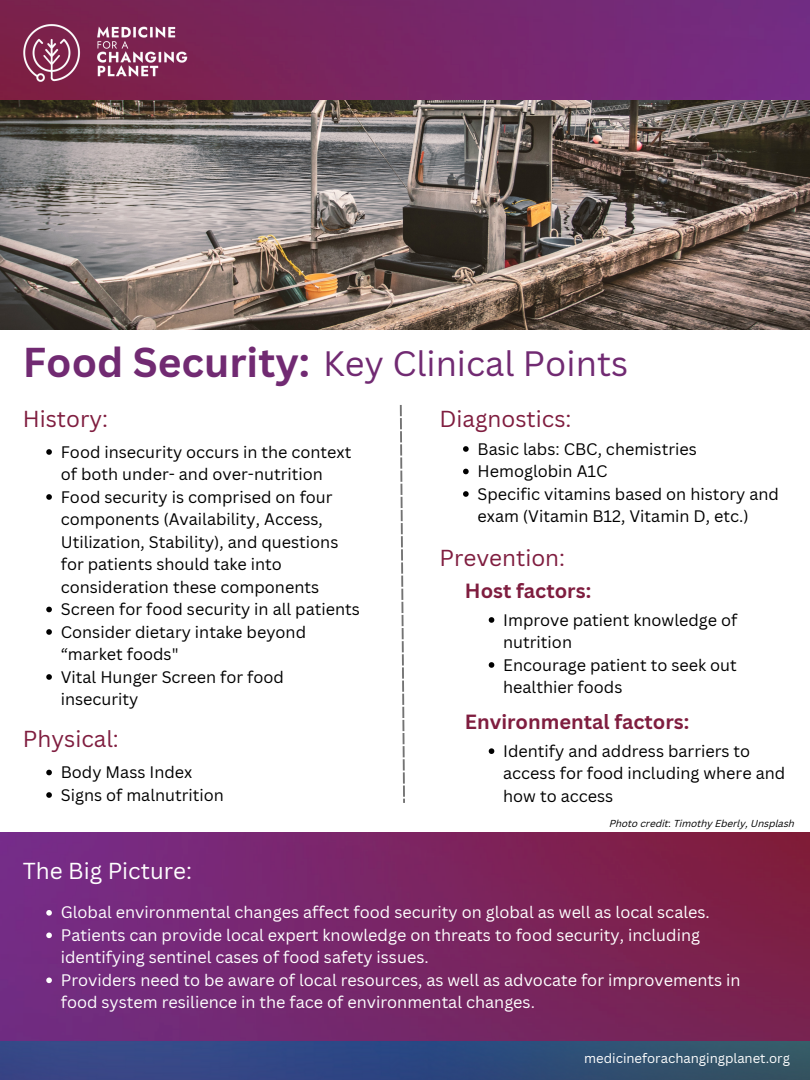
<style>
.page{position:relative;width:810px;height:1080px;background:#fff}
.page>*{position:absolute;margin:0;border:0;box-sizing:border-box;transform-origin:0 0}
.t1{font:700 40.62px "Canva Sans";color:#712a72}
.t2{font:34.38px "Canva Sans";color:#712a72}
.t3{font:22.5px "Canva Sans";color:#7f1d3f}
.t4{font:22.5px "Canva Sans";color:#fff}
.t5{font:700 20px "Canva Sans";color:#7f1d3f}
.t6{font:16.25px/22.5px "Canva Sans";color:#000}
.t7{font:16.25px/22.5px "Canva Sans";color:#fff}
.t8{font:13.12px "Canva Sans";color:#fff}
.t9{font:italic 9.81px "Canva Sans";color:#000}
</style>
<div class="page">
<img style="left:0;top:833px;width:810px;height:209px">
<svg style="left:400px;top:405px;width:5px;height:398px"></svg>
<img style="left:0;top:1042px;width:810px;height:38px">
<img style="left:0;top:0;width:810px;height:329px">
<img style="left:18px;top:18px;width:177px;height:69px">
<svg style="left:46px;top:449px;width:6px;height:6px"></svg>
<svg style="left:46px;top:494px;width:6px;height:6px"></svg>
<svg style="left:46px;top:607px;width:6px;height:5px"></svg>
<svg style="left:46px;top:629px;width:6px;height:6px"></svg>
<svg style="left:46px;top:674px;width:6px;height:6px"></svg>
<svg style="left:46px;top:910px;width:6px;height:6px"></svg>
<svg style="left:46px;top:933px;width:6px;height:5px"></svg>
<svg style="left:46px;top:978px;width:6px;height:5px"></svg>
<svg style="left:463px;top:446px;width:6px;height:6px"></svg>
<svg style="left:463px;top:469px;width:6px;height:5px"></svg>
<svg style="left:463px;top:491px;width:6px;height:6px"></svg>
<svg style="left:46px;top:770px;width:6px;height:5px"></svg>
<svg style="left:46px;top:792px;width:6px;height:6px"></svg>
<svg style="left:489px;top:617px;width:5px;height:6px"></svg>
<svg style="left:489px;top:662px;width:5px;height:6px"></svg>
<svg style="left:489px;top:748px;width:5px;height:6px"></svg>
<p class="t1" style="left:23px;top:333px;width:289px">Food Security:</p>
<p class="t2" style="left:323px;top:339px;width:307px">Key Clinical Points</p>
<p class="t3" style="left:23px;top:403px;width:87px">History:</p>
<p class="t6" style="left:61px;top:440px;width:292px">Food insecurity occurs in the context of both under- and over-nutrition</p>
<p class="t6" style="left:61px;top:485px;width:279px">Food security is comprised on four components (Availability, Access, Utilization, Stability), and questions for patients should take into consideration these components</p>
<p class="t6" style="left:61px;top:598px;width:301px">Screen for food security in all patients</p>
<p class="t6" style="left:61px;top:620px;width:247px">Consider dietary intake beyond “market foods"</p>
<p class="t6" style="left:61px;top:665px;width:225px">Vital Hunger Screen for food insecurity</p>
<p class="t3" style="left:23px;top:722px;width:98px">Physical:</p>
<p class="t6" style="left:61px;top:761px;width:133px">Body Mass Index</p>
<p class="t6" style="left:61px;top:783px;width:165px">Signs of malnutrition</p>
<p class="t3" style="left:440px;top:403px;width:133px">Diagnostics:</p>
<p class="t6" style="left:478px;top:437px;width:221px">Basic labs: CBC, chemistries</p>
<p class="t6" style="left:478px;top:460px;width:132px">Hemoglobin A1C</p>
<p class="t6" style="left:478px;top:482px;width:303px">Specific vitamins based on history and exam (Vitamin B12, Vitamin D, etc.)</p>
<p class="t3" style="left:440px;top:542px;width:127px">Prevention:</p>
<p class="t5" style="left:465px;top:577px;width:128px">Host factors:</p>
<p class="t6" style="left:503px;top:608px;width:236px">Improve patient knowledge of nutrition</p>
<p class="t6" style="left:503px;top:653px;width:235px">Encourage patient to seek out healthier foods</p>
<p class="t5" style="left:465px;top:708px;width:226px">Environmental factors:</p>
<p class="t6" style="left:503px;top:739px;width:284px">Identify and address barriers to access for food including where and how to access</p>
<p class="t9" style="left:609px;top:819px;width:187px">Photo credit: Timothy Eberly, Unsplash</p>
<p class="t4" style="left:23px;top:855px;width:171px">The Big Picture:</p>
<p class="t7" style="left:61px;top:901px;width:651px">Global environmental changes affect food security on global as well as local scales.</p>
<p class="t7" style="left:61px;top:923px;width:641px">Patients can provide local expert knowledge on threats to food security, including identifying sentinel cases of food safety issues.</p>
<p class="t7" style="left:61px;top:968px;width:681px">Providers need to be aware of local resources, as well as advocate for improvements in food system resilience in the face of environmental changes.</p>
<p class="t8" style="left:584px;top:1049px;width:207px">medicineforachangingplanet.org</p>
</div>
